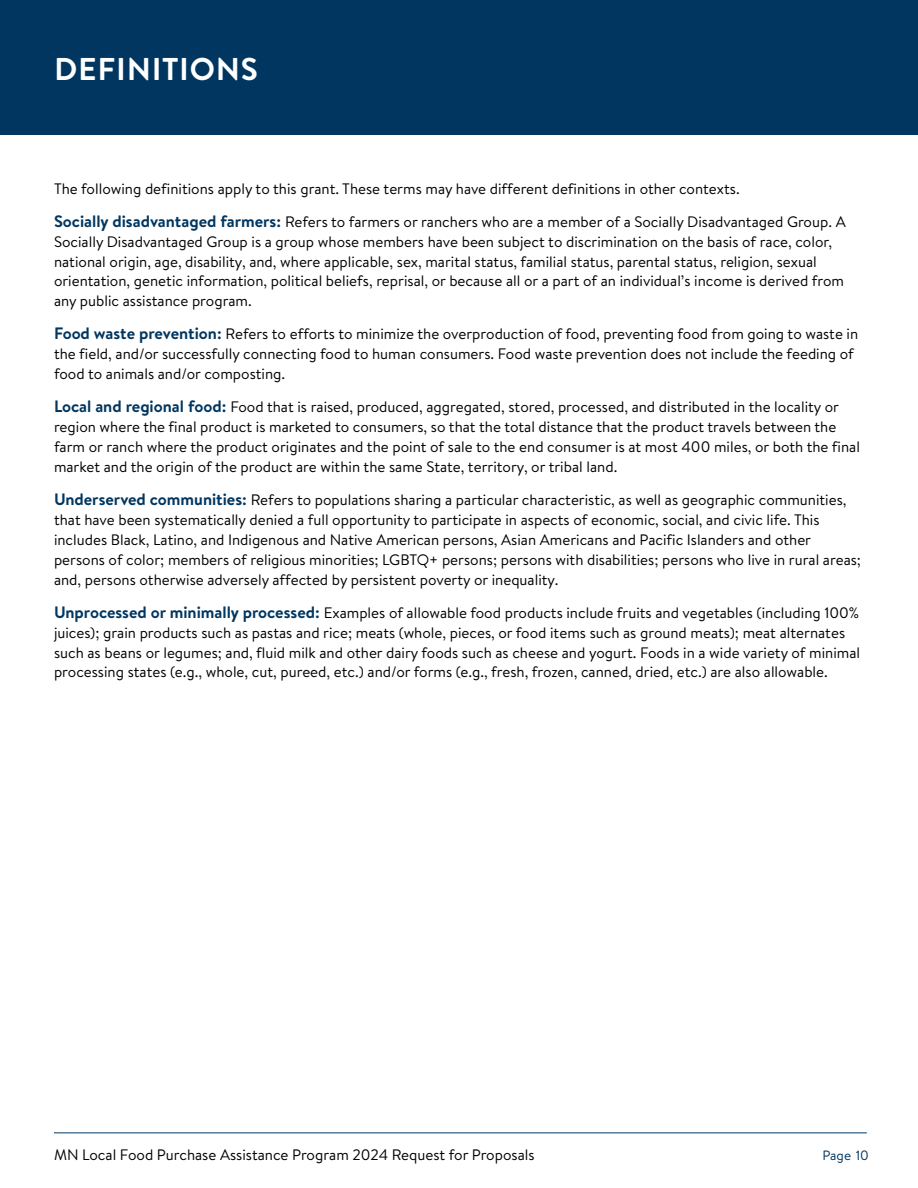
<style>
.page{position:relative;width:918px;height:1188px;background:#fff}
.page>*{position:absolute;margin:0;border:0;box-sizing:border-box;transform-origin:0 0}
.t1{font:700 31.5px "Brandon Grotesque";letter-spacing:.025em;color:#fff}
.t2{font:15.15px/20px "Brandon Text";color:#000}
.t3{font:13.5px "Brandon Text";color:#003660}
.s1{font-weight:700;font-size:16.5px;color:#003660}
</style>
<div class="page">
<hr style="left:54px;top:1132px;width:813px;height:1px;background:#003660">
<div style="left:0;top:0;width:918px;height:135px;background:#003660"></div>
<h1 class="t1" style="left:54px;top:48px;width:205px">DEFINITIONS</h1>
<p class="t2" style="left:54px;top:172px;width:793px;line-height:32.8px">The following definitions apply to this grant. These terms may have different definitions in other contexts.<br><span class="s1">Socially disadvantaged farmers:</span> Refers to farmers or ranchers who are a member of a Socially Disadvantaged Group. A</p>
<p class="t2" style="left:54px;top:231px;width:792px">Socially Disadvantaged Group is a group whose members have been subject to discrimination on the basis of race, color, national origin, age, disability, and, where applicable, sex, marital status, familial status, parental status, religion, sexual orientation, genetic information, political beliefs, reprisal, or because all or a part of an individual’s income is derived from any public assistance program.</p>
<p class="t2" style="left:54px;top:324px;width:806px"><span class="s1">Food waste prevention:</span> Refers to efforts to minimize the overproduction of food, preventing food from going to waste in the field, and/or successfully connecting food to human consumers. Food waste prevention does not include the feeding of food to animals and/or composting.</p>
<p class="t2" style="left:54px;top:396px;width:808px"><span class="s1">Local and regional food:</span> Food that is raised, produced, aggregated, stored, processed, and distributed in the locality or region where the final product is marketed to consumers, so that the total distance that the product travels between the farm or ranch where the product originates and the point of sale to the end consumer is at most 400 miles, or both the final market and the origin of the product are within the same State, territory, or tribal land.</p>
<p class="t2" style="left:54px;top:489px;width:809px"><span class="s1">Underserved communities:</span> Refers to populations sharing a particular characteristic, as well as geographic communities, that have been systematically denied a full opportunity to participate in aspects of economic, social, and civic life. This includes Black, Latino, and Indigenous and Native American persons, Asian Americans and Pacific Islanders and other persons of color; members of religious minorities; LGBTQ+ persons; persons with disabilities; persons who live in rural areas; and, persons otherwise adversely affected by persistent poverty or inequality.</p>
<p class="t2" style="left:54px;top:602px;width:808px"><span class="s1">Unprocessed or minimally processed:</span> Examples of allowable food products include fruits and vegetables (including 100% juices); grain products such as pastas and rice; meats (whole, pieces, or food items such as ground meats); meat alternates such as beans or legumes; and, fluid milk and other dairy foods such as cheese and yogurt. Foods in a wide variety of minimal processing states (e.g., whole, cut, pureed, etc.) and/or forms (e.g., fresh, frozen, canned, dried, etc.) are also allowable.</p>
<p class="t2" style="left:54px;top:1144px;width:482px">MN Local Food Purchase Assistance Program 2024 Request for Proposals</p>
<p class="t3" style="left:822px;top:1146px;width:48px">Page 10</p>
</div>
